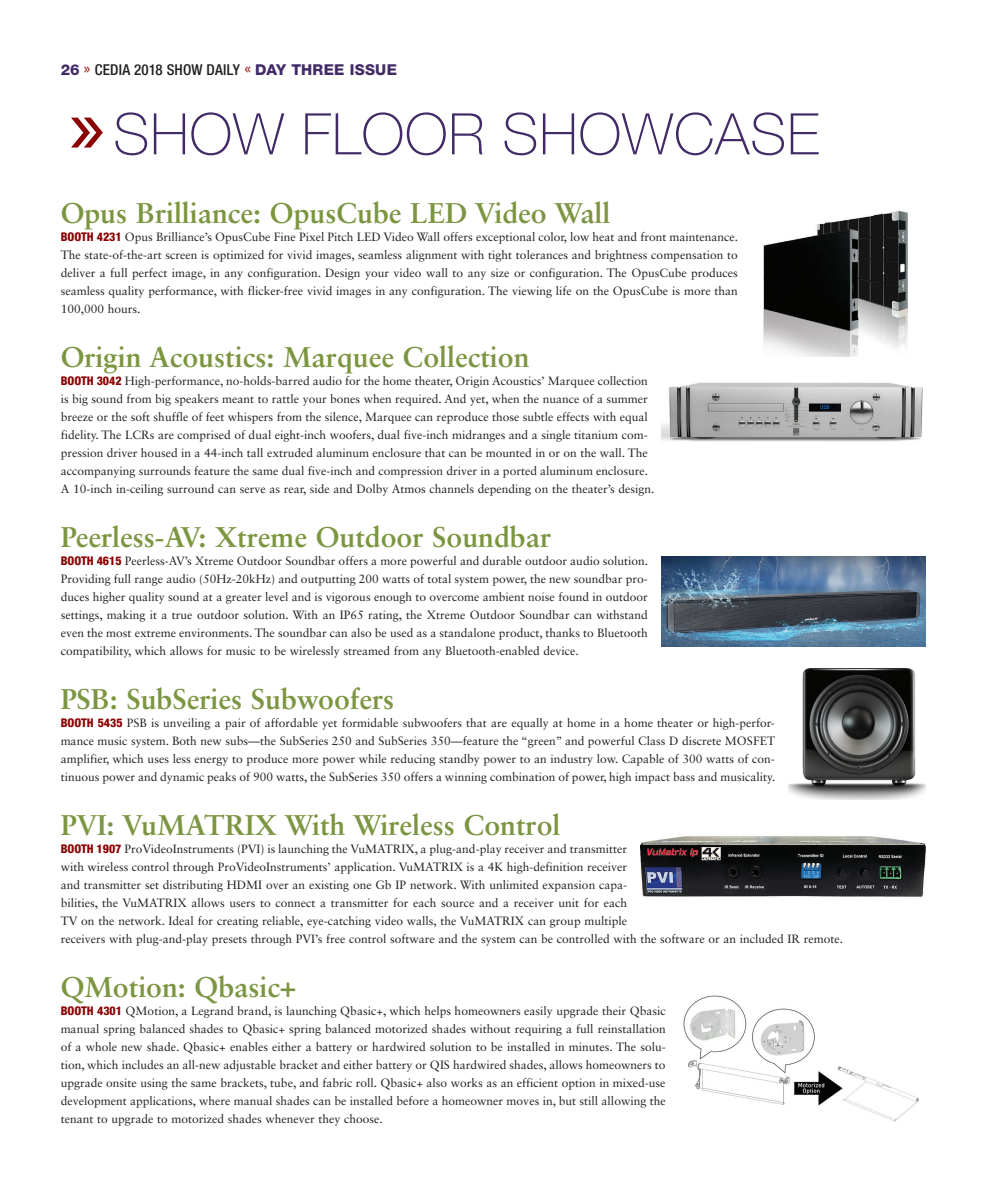
<style>
.page{position:relative;width:986px;height:1186px;background:#fff}
.page>*{position:absolute;margin:0;border:0;box-sizing:border-box;transform-origin:0 0}
.t1{font:100 57.3px "Helvetica Neue LT Std";letter-spacing:.015em;color:#422a67}
.t2{font:700 28.5px "Sabon LT Std";color:#7b9540}
.t3{font:500 condensed 15px "Helvetica Neue LT Std";letter-spacing:.01em;color:#231f20}
.t4{font:12px/18px "Sabon LT Std";color:#231f20;text-align:justify}
.s1{font-weight:800;font-stretch:normal;color:#422a67}
.s2{font-weight:300;font-size:19.5px;color:#8b0202}
.s3{font-family:"Bauer Bodoni";font-weight:900;font-size:86.1px;color:#8b0202}
.s4{font-family:"Helvetica Neue LT Std";font-weight:800;font-stretch:condensed;color:#8b0202}
</style>
<div class="page">
<img style="left:763px;top:210px;width:145px;height:146px">
<img style="left:661px;top:556px;width:264px;height:91px">
<img style="left:788px;top:668px;width:137px;height:132px">
<img style="left:661px;top:382px;width:262px;height:60px">
<img style="left:640px;top:836px;width:285px;height:61px">
<img style="left:683px;top:995px;width:236px;height:127px">
<p class="t3" style="left:61px;top:61px;width:338px"><span class="s1">26</span> <span class="s2">»</span> CEDIA 2018 SHOW DAILY <span class="s2">«</span> <span class="s1">DAY THREE ISSUE</span></p>
<h1 class="t1" style="left:61px;top:101px;width:759px"><span class="s3">»</span>SHOW FLOOR SHOWCASE</h1>
<h2 class="t2" style="left:61px;top:195px;width:551px">Opus Brilliance: OpusCube LED Video Wall</h2>
<p class="t4" style="left:61px;top:227px;width:679px"><span class="s4">BOOTH 4231</span> Opus Brilliance’s OpusCube Fine Pixel Pitch LED Video Wall offers exceptional color, low heat and front maintenance.<br>The state-of-the-art screen is optimized for vivid images, seamless alignment with tight tolerances and brightness compensation to deliver a full perfect image, in any configuration. Design your video wall to any size or configuration. The OpusCube produces seamless quality performance, with flicker-free vivid images in any configuration. The viewing life on the OpusCube is more than 100,000 hours.</p>
<h2 class="t2" style="left:61px;top:339px;width:470px">Origin Acoustics: Marquee Collection</h2>
<p class="t4" style="left:61px;top:371px;width:595px;text-align:left"><span class="s4">BOOTH 3042</span> High-performance, no-holds-barred audio for the home theater, Origin Acoustics’ Marquee collection is big sound from big speakers meant to rattle your bones when required. And yet, when the nuance of a summer breeze or the soft shuffle of feet whispers from the silence, Marquee can reproduce those subtle effects with equal fidelity. The LCRs are comprised of dual eight-inch woofers, dual five-inch midranges and a single titanium com&shy;pression driver housed in a 44-inch tall extruded aluminum enclosure that can be mounted in or on the wall. The accompanying surrounds feature the same dual five-inch and compression driver in a ported aluminum enclosure.<br>A 10-inch in-ceiling surround can serve as rear, side and Dolby Atmos channels depending on the theater’s design.</p>
<h2 class="t2" style="left:61px;top:519px;width:492px">Peerless-AV: Xtreme Outdoor Soundbar</h2>
<p class="t4" style="left:61px;top:551px;width:589px"><span class="s4">BOOTH 4615</span> Peerless-AV’s Xtreme Outdoor Soundbar offers a more powerful and durable outdoor audio solution.<br>Providing full range audio (50Hz-20kHz) and outputting 200 watts of total system power, the new soundbar pro&shy;duces higher quality sound at a greater level and is vigorous enough to overcome ambient noise found in outdoor settings, making it a true outdoor solution. With an IP65 rating, the Xtreme Outdoor Soundbar can withstand even the most extreme environments. The soundbar can also be used as a standalone product, thanks to Bluetooth compatibility, which allows for music to be wirelessly streamed from any Bluetooth-enabled device.</p>
<h2 class="t2" style="left:61px;top:681px;width:335px">PSB: SubSeries Subwoofers</h2>
<p class="t4" style="left:61px;top:713px;width:716px"><span class="s4">BOOTH 5435</span> PSB is unveiling a pair of affordable yet formidable subwoofers that are equally at home in a home theater or high-perfor&shy;mance music system. Both new subs—the SubSeries 250 and SubSeries 350—feature the “green” and powerful Class D discrete MOSFET amplifier, which uses less energy to produce more power while reducing standby power to an industry low. Capable of 300 watts of con&shy;tinuous power and dynamic peaks of 900 watts, the SubSeries 350 offers a winning combination of power, high impact bass and musicality.</p>
<h2 class="t2" style="left:61px;top:807px;width:501px">PVI: VuMATRIX With Wireless Control</h2>
<p class="t4" style="left:61px;top:839px;width:783px;text-align:left"><span class="s4">BOOTH 1907</span> ProVideoInstruments (PVI) is launching the VuMATRIX, a plug-and-play receiver and transmitter<br>with wireless control through ProVideoInstruments’ application. VuMATRIX is a 4K high-definition receiver<br>and transmitter set distributing HDMI over an existing one Gb IP network. With unlimited expansion capa-<br>bilities, the VuMATRIX allows users to connect a transmitter for each source and a receiver unit for each<br>TV on the network. Ideal for creating reliable, eye-catching video walls, the VuMATRIX can group multiple<br>receivers with plug-and-play presets through PVI’s free control software and the system can be controlled with the software or an included IR remote.</p>
<h2 class="t2" style="left:61px;top:969px;width:237px">QMotion: Qbasic+</h2>
<p class="t4" style="left:61px;top:1001px;width:606px"><span class="s4">BOOTH 4301</span> QMotion, a Legrand brand, is launching Qbasic+, which helps homeowners easily upgrade their Qbasic manual spring balanced shades to Qbasic+ spring balanced motorized shades without requiring a full reinstallation of a whole new shade. Qbasic+ enables either a battery or hardwired solution to be installed in minutes. The solu&shy;tion, which includes an all-new adjustable bracket and either battery or QIS hardwired shades, allows homeowners to upgrade onsite using the same brackets, tube, and fabric roll. Qbasic+ also works as an efficient option in mixed-use development applications, where manual shades can be installed before a homeowner moves in, but still allowing the tenant to upgrade to motorized shades whenever they choose.</p>
</div>
